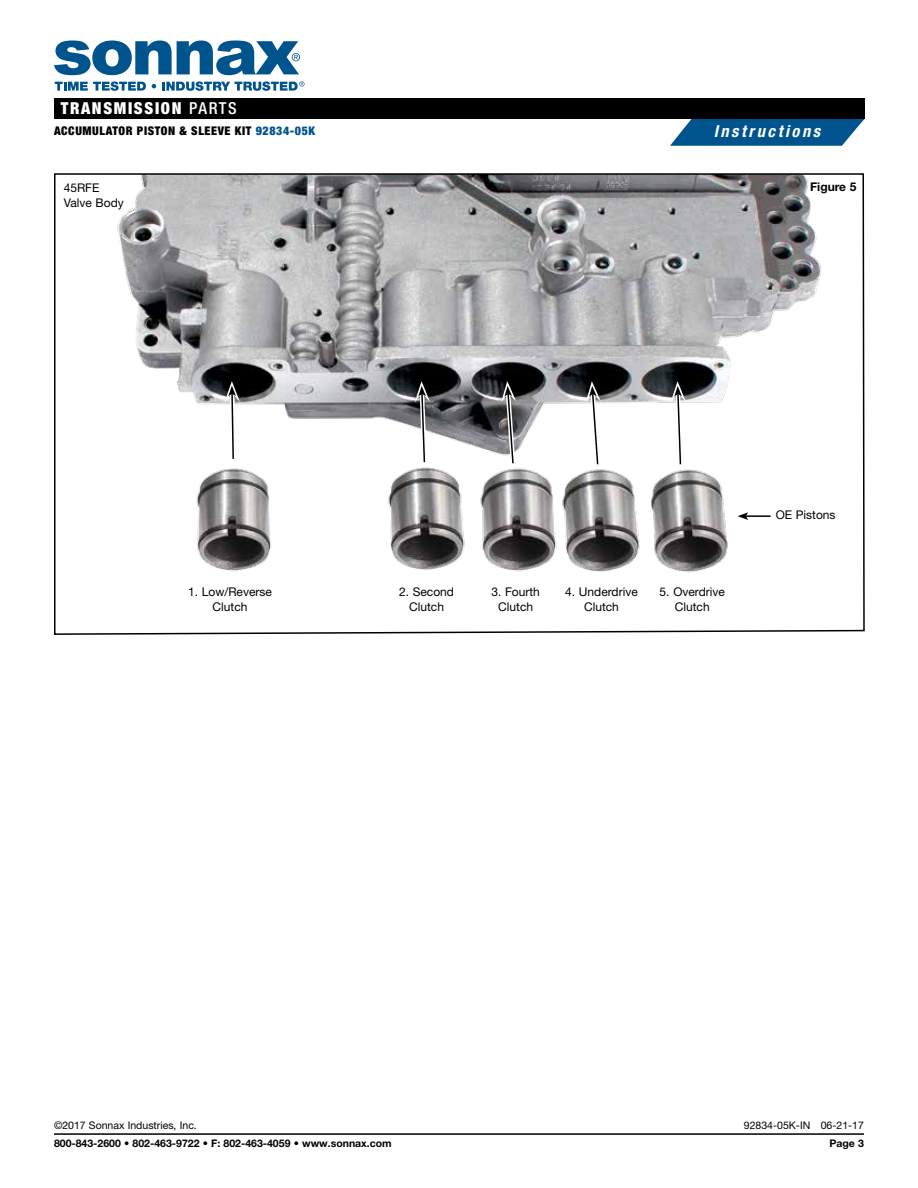
<style>
.page{position:relative;width:918px;height:1188px;background:#fff}
.page>*{position:absolute;margin:0;border:0;box-sizing:border-box;transform-origin:0 0}
.t1{font:900 condensed 16.5px "Helvetica Neue LT Std";letter-spacing:.1em;color:#fff}
.t2{font:italic 700 condensed 16.5px "Helvetica Neue LT Std";letter-spacing:.155em;color:#fff}
.t3{font:12px/14.4px "Helvetica Neue LT Std";color:#000;text-align:center}
.t4{font:900 condensed 12px "Helvetica Neue LT Std";letter-spacing:.05em;color:#000}
.t5{font:700 12px "Helvetica Neue LT Std";color:#000}
.t6{font:700 10.5px "Helvetica Neue LT Std";color:#000}
.t7{font:10.5px "Helvetica Neue LT Std";color:#000}
.s1{font-weight:500}
.s2{color:#00548e}
</style>
<div class="page">
<svg style="left:54px;top:173px;width:811px;height:462px"></svg>
<div style="left:174px;top:581px;width:112px;height:50px;background:#fff"></div>
<div style="left:386px;top:572px;width:82px;height:54px;background:#fff"></div>
<div style="left:469px;top:581px;width:94px;height:36px;background:#fff"></div>
<div style="left:556px;top:581px;width:91px;height:40px;background:#fff"></div>
<div style="left:650px;top:581px;width:84px;height:39px;background:#fff"></div>
<svg style="left:225px;top:381px;width:15px;height:82px"></svg>
<svg style="left:415px;top:381px;width:15px;height:86px"></svg>
<svg style="left:501px;top:381px;width:17px;height:87px"></svg>
<svg style="left:586px;top:381px;width:16px;height:88px"></svg>
<svg style="left:671px;top:381px;width:15px;height:88px"></svg>
<hr style="left:746px;top:515px;width:25px;height:2px;background:#000">
<svg style="left:738px;top:512px;width:10px;height:8px"></svg>
<hr style="left:54px;top:1133px;width:810px;height:2px;background:#000">
<svg style="left:670px;top:119px;width:195px;height:27px;background:#1f699b"></svg>
<div style="left:54px;top:98px;width:811px;height:21px;background:#000"></div>
<svg style="left:55px;top:81px;width:91px;height:10px"></svg>
<svg style="left:152px;top:84px;width:4px;height:4px"></svg>
<svg style="left:162px;top:81px;width:142px;height:10px"></svg>
<svg style="left:54px;top:40px;width:246px;height:35px"></svg>
<h1 class="t1" style="left:61px;top:98px;width:178px">TRANSMISSION <span class="s1">PARTS</span></h1>
<p class="t4" style="left:54px;top:123px;width:263px">ACCUMULATOR PISTON &amp; SLEEVE KIT <span class="s2">92834-05K</span></p>
<h1 class="t2" style="left:714px;top:121px;width:108px">Instructions</h1>
<p class="t3" style="left:64px;top:181px;width:37px">45RFE</p>
<p class="t5" style="left:810px;top:180px;width:48px">Figure 5</p>
<p class="t3" style="left:64px;top:195px;width:62px">Valve Body</p>
<p class="t3" style="left:188px;top:585px;width:85px">1. Low/Reverse<br>Clutch</p>
<p class="t3" style="left:399px;top:585px;width:57px">2. Second<br>Clutch</p>
<p class="t3" style="left:491px;top:585px;width:50px">3. Fourth<br>Clutch</p>
<p class="t3" style="left:565px;top:585px;width:74px">4. Underdrive<br>Clutch</p>
<p class="t3" style="left:660px;top:585px;width:67px">5. Overdrive<br>Clutch</p>
<p class="t3" style="left:776px;top:507px;width:61px">OE Pistons</p>
<p class="t7" style="left:54px;top:1119px;width:144px">©2017 Sonnax Industries, Inc.</p>
<p class="t7" style="left:744px;top:1119px;width:122px">92834-05K-IN 06-21-17</p>
<p class="t6" style="left:54px;top:1137px;width:339px">800-843-2600 • 802-463-9722 • F: 802-463-4059 • www.sonnax.com</p>
<p class="t6" style="left:829px;top:1137px;width:36px">Page 3</p>
</div>
